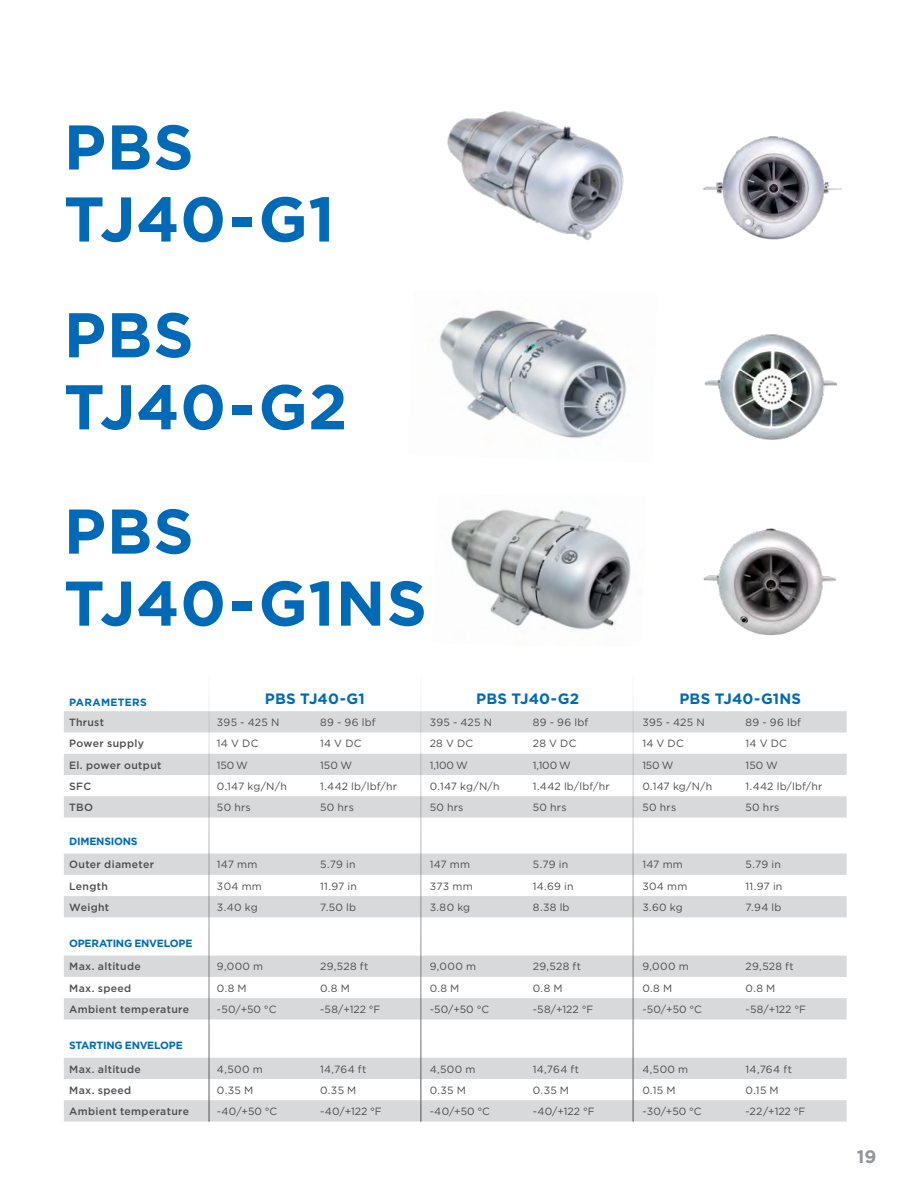
<style>
.page{position:relative;width:919px;height:1191px;background:#fff}
.page>*{position:absolute;margin:0;border:0;box-sizing:border-box;transform-origin:0 0}
.t1{font:700 63px/72px "Gotham";letter-spacing:.01em;color:#006ab6}
.t2{font:700 18px "Gotham";color:#939598}
.t3{font:700 15px "Gotham";letter-spacing:.01em;color:#006ab6}
.t4{font:10.5px "Gotham";letter-spacing:.025em;color:#4d4d4f}
.t5{font:500 10.5px "Gotham";letter-spacing:.035em;color:#4d4d4f}
.t6{font:700 10.5px "Gotham";letter-spacing:-.025em;color:#006ab6}
.t7{font:700 10.5px "Gotham";letter-spacing:.025em;color:#006ab6}
</style>
<div class="page">
<img style="left:451px;top:509px;width:180px;height:121px">
<img style="left:447px;top:111px;width:177px;height:129px">
<img style="left:702px;top:136px;width:140px;height:104px">
<img style="left:703px;top:528px;width:134px;height:108px">
<img style="left:704px;top:334px;width:133px;height:106px">
<img style="left:440px;top:310px;width:187px;height:128px">
<svg style="left:64px;top:711px;width:782px;height:106px;fill:#d7d9da"></svg>
<svg style="left:64px;top:955px;width:782px;height:64px;fill:#d7d9da"></svg>
<svg style="left:64px;top:1057px;width:782px;height:64px;fill:#d7d9da"></svg>
<svg style="left:64px;top:853px;width:782px;height:64px;fill:#d7d9da"></svg>
<hr style="left:420px;top:676px;width:1px;height:445px;background:#4d4d4f">
<hr style="left:209px;top:676px;width:1px;height:445px;background:#4d4d4f">
<hr style="left:632px;top:676px;width:1px;height:445px;background:#4d4d4f">
<h1 class="t1" style="left:64px;top:111px;width:272px">PBS<br>TJ40-G1</h1>
<h1 class="t1" style="left:64px;top:299px;width:285px">PBS<br>TJ40-G2</h1>
<h1 class="t1" style="left:64px;top:495px;width:364px">PBS<br>TJ40-G1NS</h1>
<p class="t7" style="left:69px;top:695px;width:79px">PARAMETERS</p>
<h3 class="t3" style="left:265px;top:689px;width:101px">PBS TJ40-G1</h3>
<h3 class="t3" style="left:476px;top:689px;width:104px">PBS TJ40-G2</h3>
<h3 class="t3" style="left:679px;top:689px;width:123px">PBS TJ40-G1NS</h3>
<p class="t5" style="left:69px;top:715px;width:36px">Thrust</p>
<p class="t4" style="left:217px;top:715px;width:64px">395 - 425 N</p>
<p class="t4" style="left:320px;top:715px;width:57px">89 - 96 lbf</p>
<p class="t4" style="left:429px;top:715px;width:64px">395 - 425 N</p>
<p class="t4" style="left:533px;top:715px;width:57px">89 - 96 lbf</p>
<p class="t4" style="left:642px;top:715px;width:64px">395 - 425 N</p>
<p class="t4" style="left:745px;top:715px;width:57px">89 - 96 lbf</p>
<p class="t5" style="left:69px;top:736px;width:76px">Power supply</p>
<p class="t4" style="left:217px;top:737px;width:43px">14 V DC</p>
<p class="t4" style="left:320px;top:737px;width:43px">14 V DC</p>
<p class="t4" style="left:429px;top:737px;width:45px">28 V DC</p>
<p class="t4" style="left:533px;top:737px;width:45px">28 V DC</p>
<p class="t4" style="left:642px;top:737px;width:43px">14 V DC</p>
<p class="t4" style="left:745px;top:737px;width:43px">14 V DC</p>
<p class="t5" style="left:69px;top:758px;width:94px">El. power output</p>
<p class="t4" style="left:217px;top:758px;width:32px">150 W</p>
<p class="t4" style="left:320px;top:758px;width:34px">150 W</p>
<p class="t4" style="left:429px;top:758px;width:40px">1,100 W</p>
<p class="t4" style="left:533px;top:758px;width:40px">1,100 W</p>
<p class="t4" style="left:642px;top:758px;width:32px">150 W</p>
<p class="t4" style="left:745px;top:758px;width:34px">150 W</p>
<p class="t5" style="left:69px;top:779px;width:23px">SFC</p>
<p class="t4" style="left:217px;top:779px;width:71px">0.147 kg/N/h</p>
<p class="t4" style="left:320px;top:779px;width:78px">1.442 lb/lbf/hr</p>
<p class="t4" style="left:429px;top:779px;width:71px">0.147 kg/N/h</p>
<p class="t4" style="left:533px;top:779px;width:78px">1.442 lb/lbf/hr</p>
<p class="t4" style="left:642px;top:779px;width:71px">0.147 kg/N/h</p>
<p class="t4" style="left:745px;top:779px;width:78px">1.442 lb/lbf/hr</p>
<p class="t5" style="left:69px;top:800px;width:25px">TBO</p>
<p class="t4" style="left:217px;top:800px;width:35px">50 hrs</p>
<p class="t4" style="left:320px;top:800px;width:35px">50 hrs</p>
<p class="t4" style="left:429px;top:800px;width:35px">50 hrs</p>
<p class="t4" style="left:533px;top:800px;width:35px">50 hrs</p>
<p class="t4" style="left:642px;top:800px;width:35px">50 hrs</p>
<p class="t4" style="left:745px;top:800px;width:35px">50 hrs</p>
<p class="t6" style="left:69px;top:834px;width:70px">DIMENSIONS</p>
<p class="t5" style="left:69px;top:857px;width:86px">Outer diameter</p>
<p class="t4" style="left:217px;top:858px;width:42px">147 mm</p>
<p class="t4" style="left:320px;top:858px;width:37px">5.79 in</p>
<p class="t4" style="left:429px;top:858px;width:42px">147 mm</p>
<p class="t4" style="left:533px;top:858px;width:37px">5.79 in</p>
<p class="t4" style="left:642px;top:858px;width:42px">147 mm</p>
<p class="t4" style="left:745px;top:858px;width:37px">5.79 in</p>
<p class="t5" style="left:69px;top:879px;width:40px">Length</p>
<p class="t4" style="left:217px;top:879px;width:46px">304 mm</p>
<p class="t4" style="left:320px;top:879px;width:38px">11.97 in</p>
<p class="t4" style="left:429px;top:879px;width:44px">373 mm</p>
<p class="t4" style="left:533px;top:879px;width:42px">14.69 in</p>
<p class="t4" style="left:642px;top:879px;width:46px">304 mm</p>
<p class="t4" style="left:745px;top:879px;width:38px">11.97 in</p>
<p class="t5" style="left:69px;top:900px;width:42px">Weight</p>
<p class="t4" style="left:217px;top:900px;width:42px">3.40 kg</p>
<p class="t4" style="left:320px;top:900px;width:38px">7.50 lb</p>
<p class="t4" style="left:429px;top:900px;width:42px">3.80 kg</p>
<p class="t4" style="left:533px;top:900px;width:38px">8.38 lb</p>
<p class="t4" style="left:642px;top:900px;width:42px">3.60 kg</p>
<p class="t4" style="left:745px;top:900px;width:37px">7.94 lb</p>
<p class="t6" style="left:69px;top:936px;width:125px">OPERATING ENVELOPE</p>
<p class="t5" style="left:69px;top:960px;width:73px">Max. altitude</p>
<p class="t4" style="left:217px;top:960px;width:48px">9,000 m</p>
<p class="t4" style="left:320px;top:960px;width:50px">29,528 ft</p>
<p class="t4" style="left:429px;top:960px;width:48px">9,000 m</p>
<p class="t4" style="left:533px;top:960px;width:50px">29,528 ft</p>
<p class="t4" style="left:642px;top:960px;width:48px">9,000 m</p>
<p class="t4" style="left:745px;top:960px;width:50px">29,528 ft</p>
<p class="t5" style="left:69px;top:981px;width:64px">Max. speed</p>
<p class="t4" style="left:217px;top:981px;width:31px">0.8 M</p>
<p class="t4" style="left:320px;top:981px;width:31px">0.8 M</p>
<p class="t4" style="left:429px;top:981px;width:31px">0.8 M</p>
<p class="t4" style="left:533px;top:981px;width:31px">0.8 M</p>
<p class="t4" style="left:642px;top:981px;width:31px">0.8 M</p>
<p class="t4" style="left:745px;top:981px;width:31px">0.8 M</p>
<p class="t5" style="left:69px;top:1002px;width:122px">Ambient temperature</p>
<p class="t4" style="left:217px;top:1002px;width:61px">-50/+50 °C</p>
<p class="t4" style="left:320px;top:1002px;width:62px">-58/+122 °F</p>
<p class="t4" style="left:429px;top:1002px;width:61px">-50/+50 °C</p>
<p class="t4" style="left:533px;top:1002px;width:62px">-58/+122 °F</p>
<p class="t4" style="left:642px;top:1002px;width:61px">-50/+50 °C</p>
<p class="t4" style="left:745px;top:1002px;width:62px">-58/+122 °F</p>
<p class="t6" style="left:69px;top:1038px;width:115px">STARTING ENVELOPE</p>
<p class="t5" style="left:69px;top:1062px;width:73px">Max. altitude</p>
<p class="t4" style="left:217px;top:1062px;width:47px">4,500 m</p>
<p class="t4" style="left:320px;top:1062px;width:48px">14,764 ft</p>
<p class="t4" style="left:429px;top:1062px;width:47px">4,500 m</p>
<p class="t4" style="left:533px;top:1062px;width:48px">14,764 ft</p>
<p class="t4" style="left:642px;top:1062px;width:47px">4,500 m</p>
<p class="t4" style="left:745px;top:1062px;width:48px">14,764 ft</p>
<p class="t5" style="left:69px;top:1083px;width:64px">Max. speed</p>
<p class="t4" style="left:217px;top:1083px;width:38px">0.35 M</p>
<p class="t4" style="left:320px;top:1083px;width:38px">0.35 M</p>
<p class="t4" style="left:429px;top:1083px;width:38px">0.35 M</p>
<p class="t4" style="left:533px;top:1083px;width:38px">0.35 M</p>
<p class="t4" style="left:642px;top:1083px;width:35px">0.15 M</p>
<p class="t4" style="left:745px;top:1083px;width:35px">0.15 M</p>
<p class="t5" style="left:69px;top:1104px;width:122px">Ambient temperature</p>
<p class="t4" style="left:217px;top:1104px;width:62px">-40/+50 °C</p>
<p class="t4" style="left:320px;top:1104px;width:63px">-40/+122 °F</p>
<p class="t4" style="left:429px;top:1104px;width:62px">-40/+50 °C</p>
<p class="t4" style="left:533px;top:1104px;width:63px">-40/+122 °F</p>
<p class="t4" style="left:642px;top:1104px;width:61px">-30/+50 °C</p>
<p class="t4" style="left:745px;top:1104px;width:61px">-22/+122 °F</p>
<h2 class="t2" style="left:856px;top:1144px;width:21px">19</h2>
</div>
